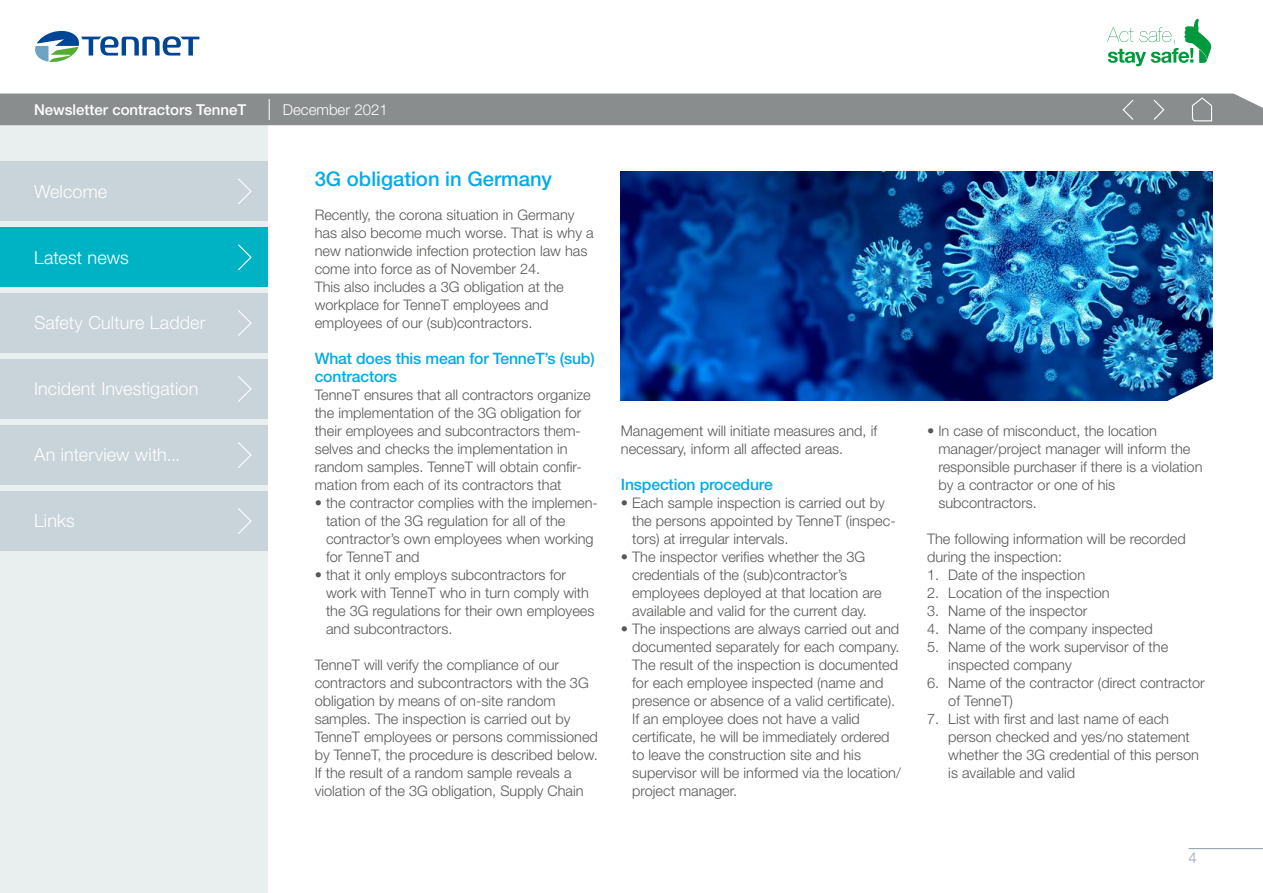
<style>
.page{position:relative;width:1263px;height:893px;background:#fff}
.page>*{position:absolute;margin:0;border:0;box-sizing:border-box;transform-origin:0 0}
.t1{font:500 20.25px "Helvetica Neue LT Pro";color:#00ace9}
.t2{font:300 18px "Helvetica Neue LT Pro";letter-spacing:.005em;color:#fff}
.t3{font:500 15.75px/18px "Helvetica Neue LT Pro";letter-spacing:-.01em;color:#00ace9}
.t4{font:500 15px "Helvetica Neue LT Pro";color:#fff}
.t5{font:300 15px "Helvetica Neue LT Pro";color:#fff}
.t6{font:300 15px "Helvetica Neue LT Pro";color:#95a6b0}
.t7{font:300 14.55px/18px "Helvetica Neue LT Pro";color:#575756}
</style>
<div class="page">
<div style="left:0;top:125px;width:268px;height:768px;background:#e9eeef"></div>
<div style="left:0;top:162px;width:268px;height:59px;background:#c8d3da"></div>
<svg style="left:238px;top:178px;width:14px;height:26px"></svg>
<div style="left:0;top:293px;width:268px;height:59px;background:#c8d3da"></div>
<div style="left:0;top:227px;width:268px;height:60px;background:#00b3c4"></div>
<div style="left:0;top:359px;width:268px;height:59px;background:#c8d3da"></div>
<svg style="left:238px;top:376px;width:14px;height:26px"></svg>
<svg style="left:238px;top:244px;width:14px;height:27px"></svg>
<svg style="left:238px;top:310px;width:14px;height:26px"></svg>
<div style="left:0;top:425px;width:268px;height:59px;background:#c8d3da"></div>
<div style="left:0;top:491px;width:268px;height:59px;background:#c8d3da"></div>
<svg style="left:238px;top:442px;width:14px;height:26px"></svg>
<svg style="left:238px;top:508px;width:14px;height:26px"></svg>
<div style="left:0;top:94px;width:1263px;height:31px;background:#8a8d8e"></div>
<svg style="left:1107px;top:19px;width:104px;height:47px"></svg>
<hr style="left:1188px;top:848px;width:75px;height:1px;background:#95a6b0">
<svg style="left:35px;top:31px;width:164px;height:31px"></svg>
<img style="left:621px;top:172px;width:591px;height:228px">
<svg style="left:1168px;top:378px;width:45px;height:23px"></svg>
<p class="t4" style="left:34px;top:101px;width:214px">Newsletter contractors TenneT</p>
<p class="t5" style="left:283px;top:100px;width:106px">December 2021</p>
<p class="t2" style="left:34px;top:180px;width:75px">Welcome</p>
<p class="t2" style="left:34px;top:246px;width:96px">Latest news</p>
<p class="t2" style="left:34px;top:312px;width:173px">Safety Culture Ladder</p>
<p class="t2" style="left:34px;top:378px;width:166px">Incident Investigation</p>
<p class="t2" style="left:34px;top:444px;width:148px">An interview with...</p>
<p class="t2" style="left:34px;top:510px;width:42px">Links</p>
<h1 class="t1" style="left:315px;top:167px;width:239px">3G obligation in Germany</h1>
<p class="t7" style="left:315px;top:205px;width:280px">Recently, the corona situation in Germany has also become much worse. That is why a new nationwide infection protection law has come into force as of November 24.<br>This also includes a 3G obligation at the workplace for TenneT employees and employees of our (sub)contractors.</p>
<p class="t3" style="left:315px;top:349px;width:282px">What does this mean for TenneT’s (sub) contractors</p>
<p class="t7" style="left:315px;top:385px;width:278px">TenneT ensures that all contractors organize the implementation of the 3G obligation for their employees and subcontractors them&shy;selves and checks the implementation in random samples. TenneT will obtain confir&shy;mation from each of its contractors that</p>
<p class="t7" style="left:326px;top:493px;width:273px;text-indent:-11px">• the contractor complies with the implemen&shy;tation of the 3G regulation for all of the contractor’s own employees when working for TenneT and</p>
<p class="t7" style="left:326px;top:565px;width:270px;text-indent:-11px">• that it only employs subcontractors for work with TenneT who in turn comply with the 3G regulations for their own employees and subcontractors.</p>
<p class="t7" style="left:315px;top:655px;width:285px">TenneT will verify the compliance of our contractors and subcontractors with the 3G obligation by means of on-site random samples. The inspection is carried out by TenneT employees or persons commissioned by TenneT, the procedure is described below.<br>If the result of a random sample reveals a violation of the 3G obligation, Supply Chain</p>
<p class="t7" style="left:621px;top:421px;width:258px">Management will initiate measures and, if necessary, inform all affected areas.</p>
<p class="t3" style="left:621px;top:475px;width:153px">Inspection procedure</p>
<p class="t7" style="left:632px;top:493px;width:265px;text-indent:-11px">• Each sample inspection is carried out by the persons appointed by TenneT (inspec&shy;tors) at irregular intervals.</p>
<p class="t7" style="left:632px;top:547px;width:251px;text-indent:-11px">• The inspector verifies whether the 3G credentials of the (sub)contractor’s employees deployed at that location are available and valid for the current day.</p>
<p class="t7" style="left:632px;top:619px;width:270px;text-indent:-11px">• The inspections are always carried out and documented separately for each company.<br>The result of the inspection is documented for each employee inspected (name and presence or absence of a valid certificate).<br>If an employee does not have a valid certificate, he will be immediately ordered to leave the construction site and his supervisor will be informed via the location/ project manager.</p>
<p class="t7" style="left:938px;top:421px;width:266px;text-indent:-11px">• In case of misconduct, the location manager/project manager will inform the responsible purchaser if there is a violation by a contractor or one of his subcontractors.</p>
<p class="t7" style="left:927px;top:529px;width:260px">The following information will be recorded during the inspection:</p>
<p class="t7" style="left:927px;top:565px;width:160px">1. Date of the inspection</p>
<p class="t7" style="left:927px;top:583px;width:184px">2. Location of the inspection</p>
<p class="t7" style="left:927px;top:601px;width:162px">3. Name of the inspector</p>
<p class="t7" style="left:927px;top:619px;width:227px">4. Name of the company inspected</p>
<p class="t7" style="left:948px;top:637px;width:221px;text-indent:-21px">5. Name of the work supervisor of the inspected company</p>
<p class="t7" style="left:948px;top:673px;width:258px;text-indent:-21px">6. Name of the contractor (direct contractor of TenneT)</p>
<p class="t7" style="left:948px;top:709px;width:252px;text-indent:-21px">7. List with first and last name of each person checked and yes/no statement whether the 3G credential of this person is available and valid</p>
<p class="t6" style="left:1188px;top:849px;width:10px">4</p>
</div>
